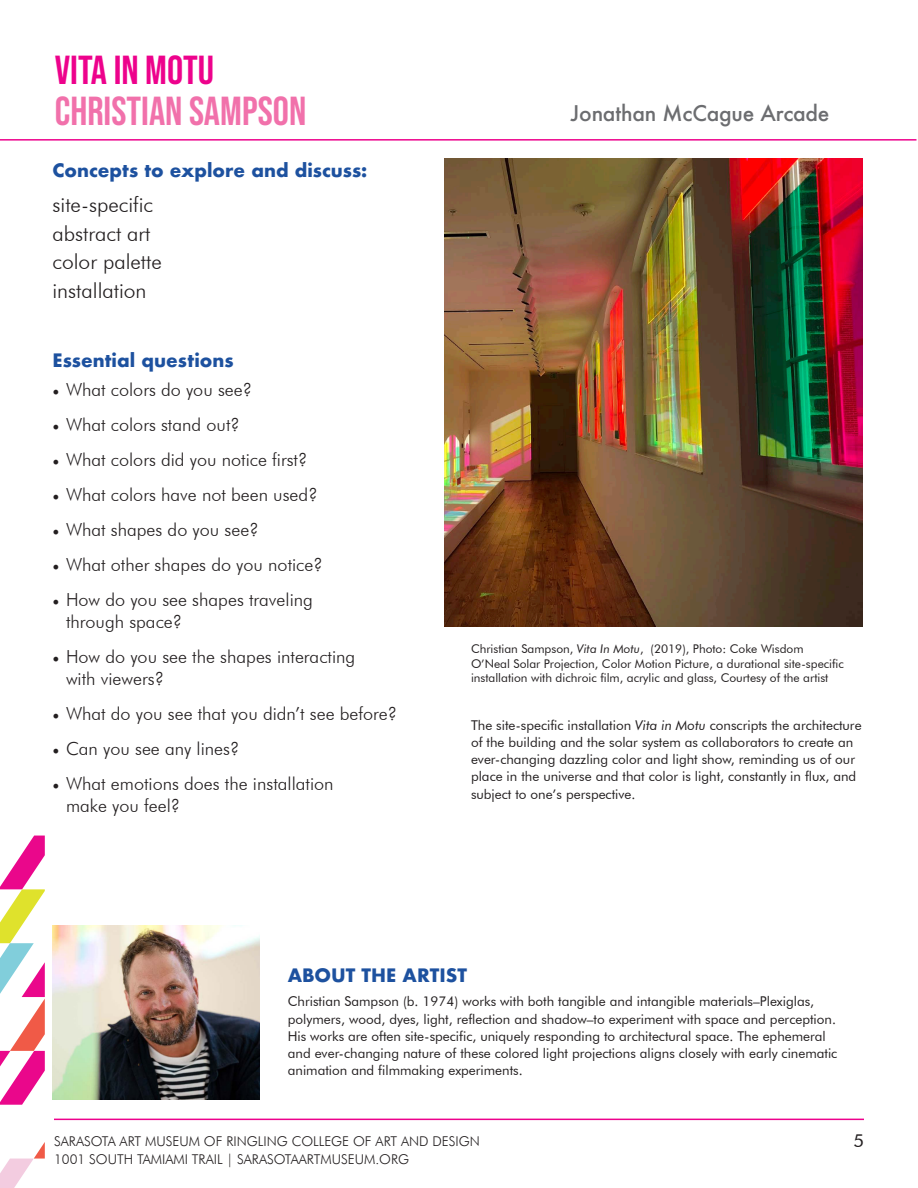
<style>
.page{position:relative;width:918px;height:1188px;background:#fff}
.page>*{position:absolute;margin:0;border:0;box-sizing:border-box;transform-origin:0 0}
.t1{font:40.5px/40.5px "Bebas Neue";color:#f171ab}
.t2{font:300 21px/28.5px "Futura BT";color:#231f20}
.t3{font:500 21px "Futura";letter-spacing:-.01em;color:#6c6d70}
.t4{font:300 18px/21.6px "Futura BT";color:#231f20}
.t5{font:700 18px "Futura";color:#1d519f}
.t6{font:18px "Futura BT";color:#231f20}
.t7{font:13.5px/17.2px "Futura BT";color:#231f20}
.t8{font:300 13.5px "Futura BT";color:#231f20}
.t9{font:12px/14.4px "Futura BT";color:#231f20}
.s1{color:#ed028c}
.s2{font-family:"Minion Pro";font-weight:400}
.s3{font-style:italic}
</style>
<div class="page">
<img style="left:444px;top:158px;width:418px;height:468px">
<img style="left:52px;top:926px;width:207px;height:173px">
<hr style="left:0;top:139px;width:916px;height:2px;background:#ed028c">
<svg style="left:0;top:1142px;width:45px;height:46px"></svg>
<svg style="left:0;top:836px;width:45px;height:269px"></svg>
<hr style="left:54px;top:1119px;width:810px;height:1px;background:#ed028c">
<p class="t1" style="left:55px;top:50px;width:253px"><span class="s1">VITA IN MOTU<br></span>CHRISTIAN SAMPSON</p>
<p class="t5" style="left:52px;top:157px;width:316px">Concepts to explore and discuss:</p>
<p class="t2" style="left:52px;top:190px;width:111px">site-specific abstract art color palette installation</p>
<p class="t5" style="left:52px;top:348px;width:183px">Essential questions</p>
<p class="t4" style="left:52px;top:378px;width:201px"><span class="s2">•</span> What colors do you see?</p>
<p class="t4" style="left:52px;top:413px;width:189px"><span class="s2">•</span> What colors stand out?</p>
<p class="t4" style="left:52px;top:449px;width:256px"><span class="s2">•</span> What colors did you notice first?</p>
<p class="t4" style="left:52px;top:484px;width:267px"><span class="s2">•</span> What colors have not been used?</p>
<p class="t4" style="left:52px;top:519px;width:208px"><span class="s2">•</span> What shapes do you see?</p>
<p class="t4" style="left:52px;top:554px;width:272px"><span class="s2">•</span> What other shapes do you notice?</p>
<p class="t4" style="left:66px;top:589px;width:248px;text-indent:-14px"><span class="s2">•</span> How do you see shapes traveling through space?</p>
<p class="t4" style="left:66px;top:646px;width:291px;text-indent:-14px"><span class="s2">•</span> How do you see the shapes interacting with viewers?</p>
<p class="t4" style="left:52px;top:702px;width:346px"><span class="s2">•</span> What do you see that you didn’t see before?</p>
<p class="t4" style="left:52px;top:737px;width:188px"><span class="s2">•</span> Can you see any lines?</p>
<p class="t4" style="left:66px;top:773px;width:269px;text-indent:-14px"><span class="s2">•</span> What emotions does the installation make you feel?</p>
<p class="t3" style="left:571px;top:98px;width:260px">Jonathan McCague Arcade</p>
<p class="t9" style="left:471px;top:642px;width:374px">Christian Sampson, <span class="s3">Vita In Motu</span>, (2019), Photo: Coke Wisdom<br>O’Neal Solar Projection, Color Motion Picture, a durational site-specific installation with dichroic film, acrylic and glass, Courtesy of the artist</p>
<p class="t7" style="left:471px;top:716px;width:392px">The site-specific installation <span class="s3">Vita in Motu</span> conscripts the architecture of the building and the solar system as collaborators to create an ever-changing dazzling color and light show, reminding us of our place in the universe and that color is light, constantly in flux, and subject to one’s perspective.</p>
<p class="t5" style="left:288px;top:962px;width:181px">ABOUT THE ARTIST</p>
<p class="t7" style="left:288px;top:993px;width:551px">Christian Sampson (b. 1974) works with both tangible and intangible materials–Plexiglas, polymers, wood, dyes, light, reflection and shadow–to experiment with space and perception.<br>His works are often site-specific, uniquely responding to architectural space. The ephemeral and ever-changing nature of these colored light projections aligns closely with early cinematic animation and filmmaking experiments.</p>
<p class="t8" style="left:54px;top:1133px;width:427px">SARASOTA ART MUSEUM OF RINGLING COLLEGE OF ART AND DESIGN</p>
<p class="t8" style="left:54px;top:1151px;width:357px">1001 SOUTH TAMIAMI TRAIL | SARASOTAARTMUSEUM.ORG</p>
<p class="t6" style="left:854px;top:1129px;width:12px">5</p>
</div>
